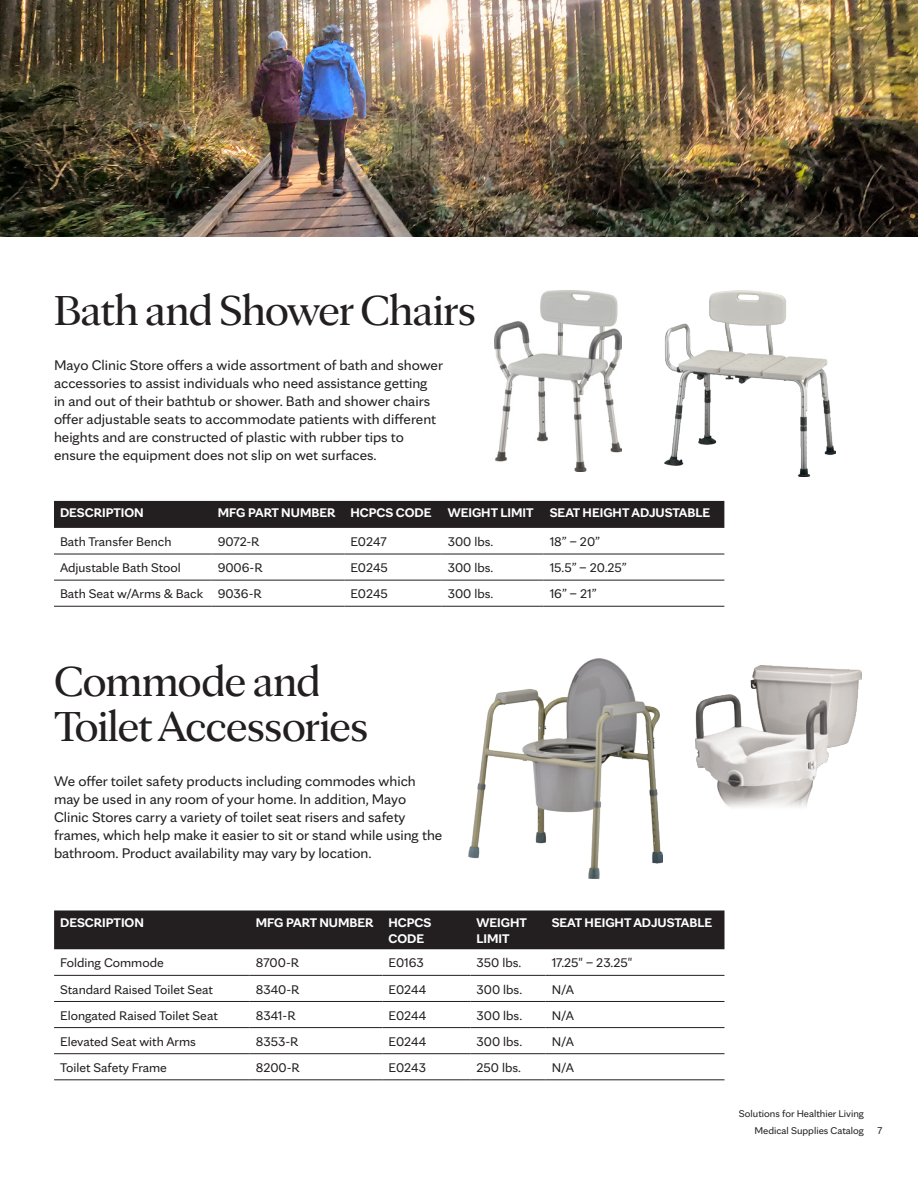
<style>
.page{position:relative;width:918px;height:1188px;background:#fff}
.page>*{position:absolute;margin:0;border:0;box-sizing:border-box;transform-origin:0 0}
.Catalog_catagory_headers{font:45px/45px "Mayo Clinic Serif Display";letter-spacing:-.005em;color:#231f20}
.MC_-_HEADLINE{font:15px/18px "Mayo Clinic Sans";color:#231f20}
.MC_-_TABLE_-_Data__Left{font:13.5px "Mayo Clinic Sans";color:#231f20}
.MC_-_TABLE_-_Row_Group_-_Reverse{font:700 13.5px/16.5px "Mayo Clinic Sans";color:#fff}
.t1{font:10.5px/17.2px "Mayo Clinic Sans";color:#231f20;text-align:right}
</style>
<div class="page">
<img style="left:0;top:0;width:918px;height:236px">
<div style="left:54px;top:501px;width:670px;height:27px;background:#231f20"></div>
<hr style="left:54px;top:554px;width:158px;height:1px;background:#231f20">
<hr style="left:212px;top:554px;width:133px;height:1px;background:#231f20">
<hr style="left:345px;top:554px;width:97px;height:1px;background:#231f20">
<hr style="left:442px;top:554px;width:102px;height:1px;background:#231f20">
<hr style="left:544px;top:554px;width:180px;height:1px;background:#231f20">
<hr style="left:54px;top:580px;width:158px;height:1px;background:#231f20">
<hr style="left:212px;top:580px;width:133px;height:1px;background:#231f20">
<hr style="left:345px;top:580px;width:97px;height:1px;background:#231f20">
<hr style="left:442px;top:580px;width:102px;height:1px;background:#231f20">
<hr style="left:544px;top:580px;width:180px;height:1px;background:#231f20">
<hr style="left:54px;top:606px;width:158px;height:1px;background:#231f20">
<hr style="left:212px;top:606px;width:133px;height:1px;background:#231f20">
<hr style="left:345px;top:606px;width:97px;height:1px;background:#231f20">
<hr style="left:442px;top:606px;width:102px;height:1px;background:#231f20">
<hr style="left:544px;top:606px;width:180px;height:1px;background:#231f20">
<div style="left:54px;top:910px;width:670px;height:39px;background:#231f20"></div>
<hr style="left:54px;top:975px;width:196px;height:1px;background:#231f20">
<hr style="left:250px;top:975px;width:133px;height:1px;background:#231f20">
<hr style="left:383px;top:975px;width:88px;height:1px;background:#231f20">
<hr style="left:471px;top:975px;width:75px;height:1px;background:#231f20">
<hr style="left:546px;top:975px;width:178px;height:1px;background:#231f20">
<hr style="left:54px;top:1001px;width:196px;height:1px;background:#231f20">
<hr style="left:250px;top:1001px;width:133px;height:1px;background:#231f20">
<hr style="left:383px;top:1001px;width:88px;height:1px;background:#231f20">
<hr style="left:471px;top:1001px;width:75px;height:1px;background:#231f20">
<hr style="left:546px;top:1001px;width:178px;height:1px;background:#231f20">
<hr style="left:54px;top:1027px;width:196px;height:1px;background:#231f20">
<hr style="left:250px;top:1027px;width:133px;height:1px;background:#231f20">
<hr style="left:383px;top:1027px;width:88px;height:1px;background:#231f20">
<hr style="left:471px;top:1027px;width:75px;height:1px;background:#231f20">
<hr style="left:546px;top:1027px;width:178px;height:1px;background:#231f20">
<hr style="left:54px;top:1053px;width:196px;height:1px;background:#231f20">
<hr style="left:250px;top:1053px;width:133px;height:1px;background:#231f20">
<hr style="left:383px;top:1053px;width:88px;height:1px;background:#231f20">
<hr style="left:471px;top:1053px;width:75px;height:1px;background:#231f20">
<hr style="left:546px;top:1053px;width:178px;height:1px;background:#231f20">
<hr style="left:54px;top:1080px;width:196px;height:1px;background:#231f20">
<hr style="left:250px;top:1080px;width:133px;height:1px;background:#231f20">
<hr style="left:383px;top:1080px;width:88px;height:1px;background:#231f20">
<hr style="left:471px;top:1080px;width:75px;height:1px;background:#231f20">
<hr style="left:546px;top:1080px;width:178px;height:1px;background:#231f20">
<img style="left:495px;top:291px;width:126px;height:180px">
<img style="left:664px;top:291px;width:172px;height:186px">
<img style="left:469px;top:658px;width:194px;height:220px">
<img style="left:696px;top:665px;width:165px;height:143px">
<p class="Catalog_catagory_headers" style="left:54px;top:284px;width:423px">Bath and Shower Chairs</p>
<p class="MC_-_HEADLINE" style="left:54px;top:355px;width:391px">Mayo Clinic Store offers a wide assortment of bath and shower accessories to assist individuals who need assistance getting<br>in and out of their bathtub or shower. Bath and shower chairs offer adjustable seats to accommodate patients with different heights and are constructed of plastic with rubber tips to ensure the equipment does not slip on wet surfaces.</p>
<p class="MC_-_TABLE_-_Row_Group_-_Reverse" style="left:60px;top:503px;width:85px">DESCRIPTION</p>
<p class="MC_-_TABLE_-_Row_Group_-_Reverse" style="left:218px;top:503px;width:119px">MFG PART NUMBER</p>
<p class="MC_-_TABLE_-_Row_Group_-_Reverse" style="left:351px;top:503px;width:83px">HCPCS CODE</p>
<p class="MC_-_TABLE_-_Row_Group_-_Reverse" style="left:448px;top:503px;width:87px">WEIGHT LIMIT</p>
<p class="MC_-_TABLE_-_Row_Group_-_Reverse" style="left:550px;top:503px;width:162px">SEAT HEIGHT ADJUSTABLE</p>
<p class="MC_-_TABLE_-_Data__Left" style="left:60px;top:531px;width:113px">Bath Transfer Bench</p>
<p class="MC_-_TABLE_-_Data__Left" style="left:218px;top:531px;width:43px">9072-R</p>
<p class="MC_-_TABLE_-_Data__Left" style="left:351px;top:531px;width:38px">E0247</p>
<p class="MC_-_TABLE_-_Data__Left" style="left:448px;top:531px;width:47px">300 lbs.</p>
<p class="MC_-_TABLE_-_Data__Left" style="left:550px;top:531px;width:52px">18” – 20”</p>
<p class="MC_-_TABLE_-_Data__Left" style="left:60px;top:557px;width:122px">Adjustable Bath Stool</p>
<p class="MC_-_TABLE_-_Data__Left" style="left:218px;top:557px;width:46px">9006-R</p>
<p class="MC_-_TABLE_-_Data__Left" style="left:351px;top:557px;width:39px">E0245</p>
<p class="MC_-_TABLE_-_Data__Left" style="left:448px;top:557px;width:47px">300 lbs.</p>
<p class="MC_-_TABLE_-_Data__Left" style="left:550px;top:557px;width:79px">15.5” – 20.25”</p>
<p class="MC_-_TABLE_-_Data__Left" style="left:60px;top:583px;width:145px">Bath Seat w/Arms &amp; Back</p>
<p class="MC_-_TABLE_-_Data__Left" style="left:218px;top:583px;width:46px">9036-R</p>
<p class="MC_-_TABLE_-_Data__Left" style="left:351px;top:583px;width:39px">E0245</p>
<p class="MC_-_TABLE_-_Data__Left" style="left:448px;top:583px;width:47px">300 lbs.</p>
<p class="MC_-_TABLE_-_Data__Left" style="left:550px;top:583px;width:48px">16” – 21”</p>
<p class="Catalog_catagory_headers" style="left:54px;top:654px;width:316px">Commode and<br>Toilet Accessories</p>
<p class="MC_-_HEADLINE" style="left:54px;top:771px;width:390px">We offer toilet safety products including commodes which may be used in any room of your home. In addition, Mayo Clinic Stores carry a variety of toilet seat risers and safety frames, which help make it easier to sit or stand while using the bathroom. Product availability may vary by location.</p>
<p class="MC_-_TABLE_-_Row_Group_-_Reverse" style="left:60px;top:913px;width:85px">DESCRIPTION</p>
<p class="MC_-_TABLE_-_Row_Group_-_Reverse" style="left:256px;top:913px;width:119px">MFG PART NUMBER</p>
<p class="MC_-_TABLE_-_Row_Group_-_Reverse" style="left:389px;top:913px;width:44px">HCPCS<br>CODE</p>
<p class="MC_-_TABLE_-_Row_Group_-_Reverse" style="left:477px;top:913px;width:52px">WEIGHT<br>LIMIT</p>
<p class="MC_-_TABLE_-_Row_Group_-_Reverse" style="left:552px;top:913px;width:162px">SEAT HEIGHT ADJUSTABLE</p>
<p class="MC_-_TABLE_-_Data__Left" style="left:60px;top:953px;width:105px">Folding Commode</p>
<p class="MC_-_TABLE_-_Data__Left" style="left:256px;top:953px;width:45px">8700-R</p>
<p class="MC_-_TABLE_-_Data__Left" style="left:389px;top:953px;width:37px">E0163</p>
<p class="MC_-_TABLE_-_Data__Left" style="left:477px;top:953px;width:46px">350 lbs.</p>
<p class="MC_-_TABLE_-_Data__Left" style="left:552px;top:953px;width:82px">17.25" – 23.25"</p>
<p class="MC_-_TABLE_-_Data__Left" style="left:60px;top:979px;width:154px">Standard Raised Toilet Seat</p>
<p class="MC_-_TABLE_-_Data__Left" style="left:256px;top:979px;width:45px">8340-R</p>
<p class="MC_-_TABLE_-_Data__Left" style="left:389px;top:979px;width:39px">E0244</p>
<p class="MC_-_TABLE_-_Data__Left" style="left:477px;top:979px;width:47px">300 lbs.</p>
<p class="MC_-_TABLE_-_Data__Left" style="left:552px;top:979px;width:24px">N/A</p>
<p class="MC_-_TABLE_-_Data__Left" style="left:60px;top:1005px;width:159px">Elongated Raised Toilet Seat</p>
<p class="MC_-_TABLE_-_Data__Left" style="left:256px;top:1005px;width:41px">8341-R</p>
<p class="MC_-_TABLE_-_Data__Left" style="left:389px;top:1005px;width:39px">E0244</p>
<p class="MC_-_TABLE_-_Data__Left" style="left:477px;top:1005px;width:47px">300 lbs.</p>
<p class="MC_-_TABLE_-_Data__Left" style="left:552px;top:1005px;width:24px">N/A</p>
<p class="MC_-_TABLE_-_Data__Left" style="left:60px;top:1031px;width:137px">Elevated Seat with Arms</p>
<p class="MC_-_TABLE_-_Data__Left" style="left:256px;top:1031px;width:44px">8353-R</p>
<p class="MC_-_TABLE_-_Data__Left" style="left:389px;top:1031px;width:39px">E0244</p>
<p class="MC_-_TABLE_-_Data__Left" style="left:477px;top:1031px;width:47px">300 lbs.</p>
<p class="MC_-_TABLE_-_Data__Left" style="left:552px;top:1031px;width:24px">N/A</p>
<p class="MC_-_TABLE_-_Data__Left" style="left:60px;top:1057px;width:108px">Toilet Safety Frame</p>
<p class="MC_-_TABLE_-_Data__Left" style="left:256px;top:1057px;width:46px">8200-R</p>
<p class="MC_-_TABLE_-_Data__Left" style="left:389px;top:1057px;width:39px">E0243</p>
<p class="MC_-_TABLE_-_Data__Left" style="left:477px;top:1057px;width:46px">250 lbs.</p>
<p class="MC_-_TABLE_-_Data__Left" style="left:552px;top:1057px;width:24px">N/A</p>
<p class="t1" style="left:739px;top:1104px;width:127px">Solutions for Healthier Living<br>Medical Supplies Catalog</p>
<p class="t1" style="left:878px;top:1121px;width:6px">7</p>
</div>
